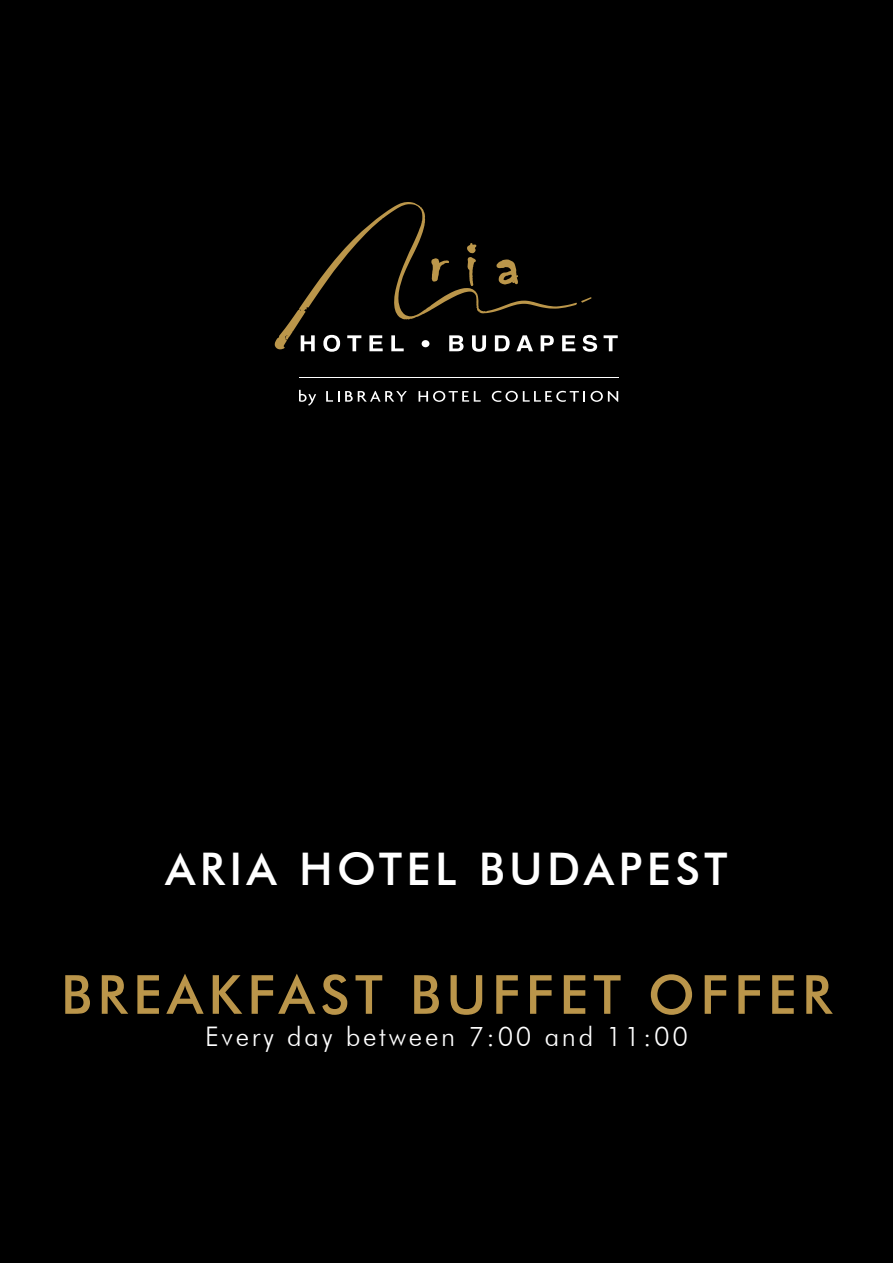
<style>
.page{position:relative;width:893px;height:1263px;background:#000}
.page>*{position:absolute;margin:0;border:0;box-sizing:border-box;transform-origin:0 0}
.t1{font:500 54px "Futura BT";letter-spacing:.1em;color:#ba954a}
.t2{font:500 45px "Futura BT";letter-spacing:.1em;color:#fff}
.t3{font:300 27px "Futura BT";letter-spacing:.1em;color:#fff}
</style>
<div class="page">
<hr style="left:299px;top:377px;width:319px;height:1px;background:#fff">
<svg style="left:299px;top:390px;width:17px;height:16px"></svg>
<svg style="left:326px;top:391px;width:13px;height:11px"></svg>
<svg style="left:345px;top:391px;width:62px;height:11px"></svg>
<svg style="left:419px;top:391px;width:62px;height:11px"></svg>
<svg style="left:492px;top:391px;width:93px;height:11px"></svg>
<svg style="left:591px;top:391px;width:27px;height:11px"></svg>
<svg style="left:275px;top:202px;width:343px;height:150px"></svg>
<h2 class="t2" style="left:165px;top:841px;width:564px">ARIA HOTEL BUDAPEST</h2>
<h1 class="t1" style="left:61px;top:962px;width:773px">BREAKFAST BUFFET OFFER</h1>
<p class="t3" style="left:205px;top:1020px;width:484px">Every day between 7:00 and 11:00</p>
</div>
